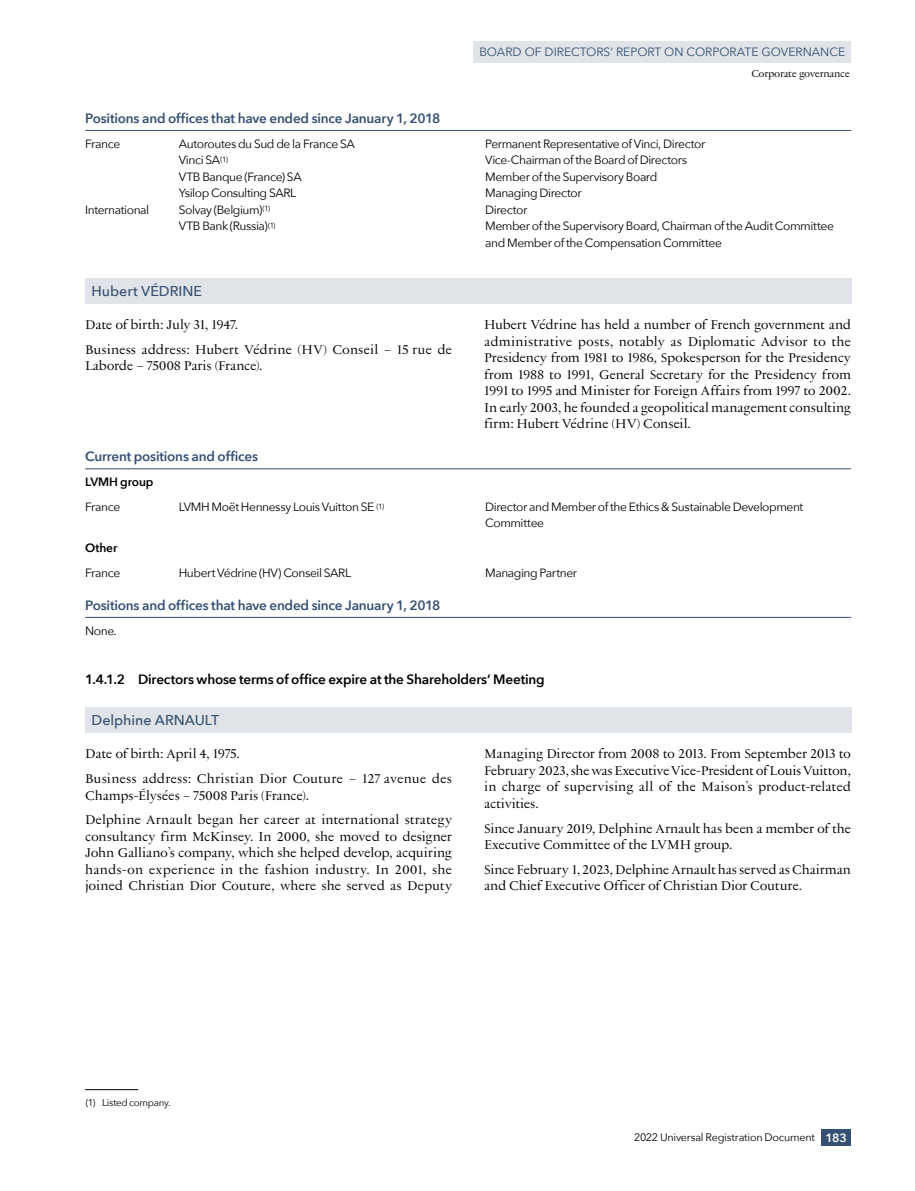
<style>
.page{position:relative;width:915px;height:1191px;background:#fff}
.page>*{position:absolute;margin:0;border:0;box-sizing:border-box;transform-origin:0 0}
.Membre_1__s{font:500 14.25px "Avenir Next";color:#345073}
.Texte{font:13.5px/16.5px "LVMH";letter-spacing:-.01em;color:#000}
.Membre_2__s{font:600 13.5px "Avenir Next";letter-spacing:-.015em;color:#345073}
.t1{font:600 13.5px "Avenir Next";letter-spacing:-.015em;color:#000}
.Tableau__membres{font:12px/16.5px "Avenir Next";letter-spacing:-.035em;color:#000}
.t2{font:12px "Avenir Next";color:#345073}
.Tableau__membres-2{font:600 12px "Avenir Next";letter-spacing:-.01em;color:#000}
.Tableau__sous-total{font:600 12px "Avenir Next";letter-spacing:-.005em;color:#000}
.Tableau__texte{font:12px "Avenir Next";color:#000}
.t3{font:10.8px "Avenir Next";letter-spacing:-.02em;color:#000}
.t4{font:10.5px "LVMH";letter-spacing:-.03em;color:#000}
.Note__texte{font:9.75px "Avenir Next";letter-spacing:-.025em;color:#000}
.s1{font-weight:600;font-size:12px;color:#fff}
</style>
<div class="page">
<div style="left:821px;top:1129px;width:29px;height:17px;background:#345073"></div>
<div style="left:473px;top:41px;width:377px;height:21px;background:#e0e3e7"></div>
<hr style="left:85px;top:130px;width:765px;height:1px;background:#345073">
<hr style="left:85px;top:1089px;width:53px;height:1px;background:#000">
<div style="left:85px;top:279px;width:765px;height:25px;background:#e0e3e7"></div>
<hr style="left:85px;top:468px;width:765px;height:1px;background:#345073">
<hr style="left:85px;top:617px;width:765px;height:1px;background:#345073">
<div style="left:85px;top:708px;width:765px;height:25px;background:#e0e3e7"></div>
<p class="Membre_2__s" style="left:85px;top:107px;width:356px">Positions and offices that have ended since January 1, 2018</p>
<p class="t2" style="left:479px;top:42px;width:17px">Board</p>
<p class="t2" style="left:524px;top:42px;width:37px">of Directors</p>
<p class="t2" style="left:610px;top:42px;width:15px">’ report</p>
<p class="t2" style="left:664px;top:42px;width:32px">on corporate</p>
<p class="t2" style="left:761px;top:42px;width:10px">governance</p>
<p class="t4" style="left:751px;top:66px;width:100px">Corporate governance</p>
<p class="Tableau__membres" style="left:85px;top:135px;width:37px">France</p>
<p class="Tableau__membres" style="left:179px;top:135px;width:177px">Autoroutes du Sud de la France SA</p>
<p class="Tableau__membres" style="left:485px;top:135px;width:222px">Permanent Representative of Vinci, Director</p>
<p class="Tableau__membres" style="left:179px;top:151px;width:51px">Vinci SA<sup>(1)</sup></p>
<p class="Tableau__membres" style="left:485px;top:151px;width:203px">Vice-Chairman of the Board of Directors</p>
<p class="Tableau__membres" style="left:179px;top:168px;width:124px">VTB Banque (France) SA</p>
<p class="Tableau__membres" style="left:485px;top:168px;width:174px">Member of the Supervisory Board</p>
<p class="Tableau__membres" style="left:179px;top:184px;width:119px">Ysilop Consulting SARL</p>
<p class="Tableau__membres" style="left:485px;top:184px;width:98px">Managing Director</p>
<p class="Tableau__membres" style="left:85px;top:201px;width:66px">International</p>
<p class="Tableau__membres" style="left:179px;top:201px;width:93px">Solvay (Belgium)<sup>(1)</sup></p>
<p class="Tableau__membres" style="left:485px;top:201px;width:44px">Director</p>
<p class="Tableau__membres" style="left:179px;top:217px;width:98px">VTB Bank (Russia)<sup>(1)</sup></p>
<p class="Tableau__membres" style="left:485px;top:217px;width:350px">Member of the Supervisory Board, Chairman of the Audit Committee and Member of the Compensation Committee</p>
<p class="Membre_1__s" style="left:91px;top:279px;width:112px">Hubert VÉDRINE</p>
<p class="Texte" style="left:85px;top:316px;width:155px">Date of birth: July 31, 1947.</p>
<p class="Texte" style="left:85px;top:341px;width:368px">Business address: Hubert Védrine (HV) Conseil – 15 rue de<br>Laborde – 75008 Paris (France).</p>
<p class="Texte" style="left:484px;top:316px;width:368px;text-align:justify">Hubert Védrine has held a number of French government and administrative posts, notably as Diplomatic Advisor to the Presidency from 1981 to 1986, Spokesperson for the Presidency from 1988 to 1991, General Secretary for the Presidency from 1991 to 1995 and Minister for Foreign Affairs from 1997 to 2002.<br>In early 2003, he founded a geopolitical management consulting firm: Hubert Védrine (HV) Conseil.</p>
<p class="Membre_2__s" style="left:85px;top:445px;width:174px">Current positions and offices</p>
<p class="Tableau__membres-2" style="left:85px;top:471px;width:70px">LVMH group</p>
<p class="Tableau__membres" style="left:85px;top:498px;width:37px">France</p>
<p class="Tableau__membres" style="left:179px;top:498px;width:207px">LVMH Moët Hennessy Louis Vuitton SE <sup>(1)</sup></p>
<p class="Tableau__membres" style="left:485px;top:498px;width:319px">Director and Member of the Ethics &amp; Sustainable Development<br>Committee</p>
<p class="Tableau__sous-total" style="left:85px;top:537px;width:34px">Other</p>
<p class="Tableau__membres" style="left:85px;top:564px;width:37px">France</p>
<p class="Tableau__membres" style="left:179px;top:564px;width:174px">Hubert Védrine (HV) Conseil SARL</p>
<p class="Tableau__membres" style="left:485px;top:564px;width:93px">Managing Partner</p>
<p class="Membre_2__s" style="left:85px;top:593px;width:356px">Positions and offices that have ended since January 1, 2018</p>
<p class="Tableau__texte" style="left:85px;top:620px;width:33px">None.</p>
<p class="t1" style="left:85px;top:668px;width:461px">1.4.1.2 Directors whose terms of office expire at the Shareholders’ Meeting</p>
<p class="Membre_1__s" style="left:91px;top:708px;width:129px">Delphine ARNAULT</p>
<p class="Texte" style="left:85px;top:745px;width:156px">Date of birth: April 4, 1975.</p>
<p class="Texte" style="left:85px;top:770px;width:368px">Business address: Christian Dior Couture – 127 avenue des<br>Champs‑Élysées – 75008 Paris (France).</p>
<p class="Texte" style="left:85px;top:811px;width:368px;text-align:justify">Delphine Arnault began her career at international strategy consultancy firm McKinsey. In 2000, she moved to designer John Galliano’s company, which she helped develop, acquiring hands‑on experience in the fashion industry. In 2001, she joined Christian Dior Couture, where she served as Deputy</p>
<p class="Texte" style="left:484px;top:745px;width:368px;text-align:justify">Managing Director from 2008 to 2013. From September 2013 to February 2023, she was Executive Vice-President of Louis Vuitton, in charge of supervising all of the Maison’s product‑related activities.</p>
<p class="Texte" style="left:484px;top:819px;width:368px">Since January 2019, Delphine Arnault has been a member of the<br>Executive Committee of the LVMH group.</p>
<p class="Texte" style="left:484px;top:860px;width:368px">Since February 1, 2023, Delphine Arnault has served as Chairman and Chief Executive Officer of Christian Dior Couture.</p>
<p class="Note__texte" style="left:86px;top:1094px;width:86px">(1) Listed company.</p>
<p class="t3" style="left:634px;top:1128px;width:214px">2022 Universal Registration Document <span class="s1">183</span></p>
</div>
